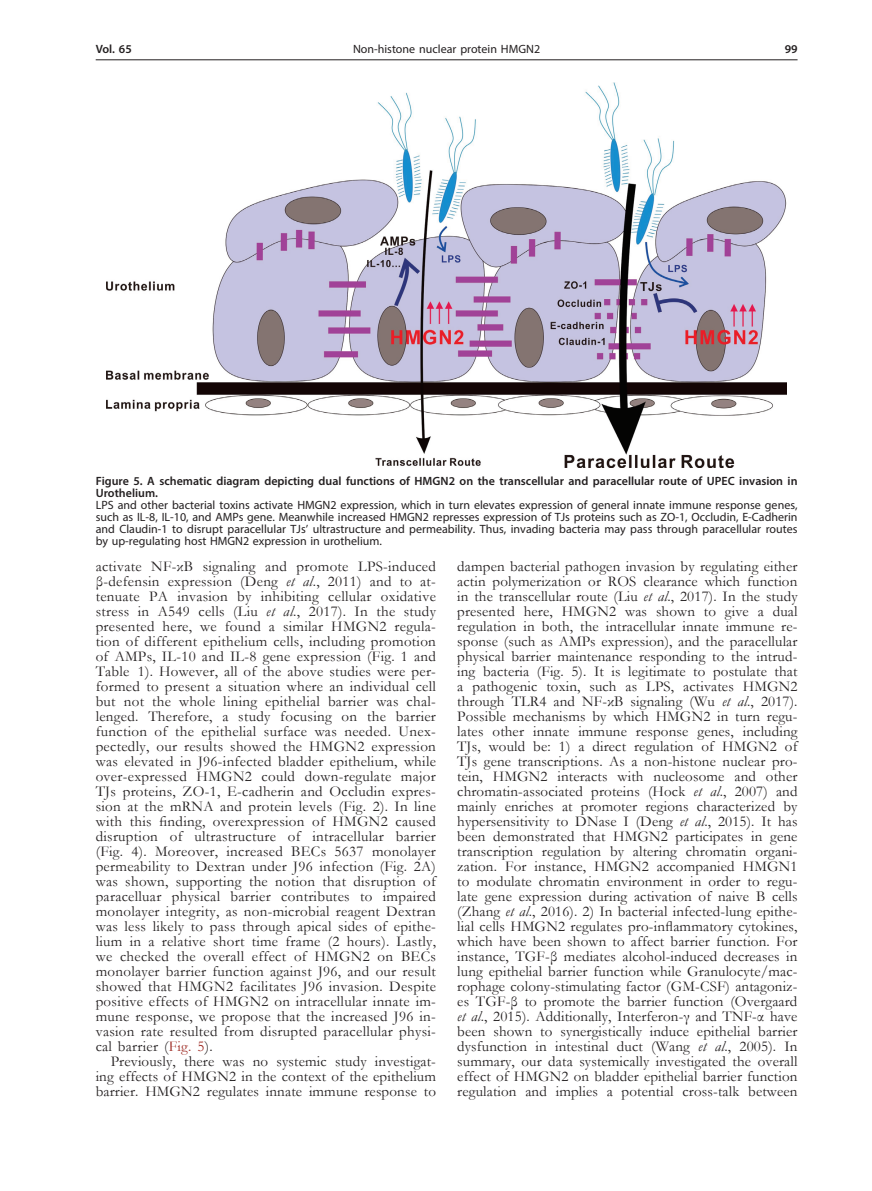
<style>
.page{position:relative;width:872px;height:1191px;background:#fff}
.page>*{position:absolute;margin:0;border:0;box-sizing:border-box;transform-origin:0 0}
.Body_tekst{font:15px/15px "Garamond";letter-spacing:.01em;color:#231f20;text-align:justify}
.Figure_1{font:12px/12px "Myriad Pro";color:#231f20;text-align:justify}
.Figure{font:600 12px/12px "Myriad Pro";color:#231f20}
.s1{font-style:italic}
.s2{color:#9f2d26}
</style>
<div class="page">
<hr style="left:96px;top:59px;width:701px;height:1px;background:#231f20">
<img style="left:106px;top:83px;width:681px;height:385px">
<p class="Figure" style="left:96px;top:43px;width:38px">Vol. 65</p>
<p class="Figure_1" style="left:353px;top:43px;width:189px">Non-histone nuclear protein HMGN2</p>
<p class="Figure" style="left:784px;top:43px;width:14px">99</p>
<p class="Figure" style="left:96px;top:475px;width:703px">Figure 5. A schematic diagram depicting dual functions of HMGN2 on the transcellular and paracellular route of UPEC invasion in<br>Urothelium.</p>
<p class="Figure_1" style="left:96px;top:499px;width:703px">LPS and other bacterial toxins activate HMGN2 expression, which in turn elevates expression of general innate immune response genes, such as IL-8, IL-10, and AMPs gene. Meanwhile increased HMGN2 represses expression of TJs proteins such as ZO-1, Occludin, E-Cadherin and Claudin-1 to disrupt paracellular TJs’ ultrastructure and permeability. Thus, invading bacteria may pass through paracellular routes by up-regulating host HMGN2 expression in urothelium.</p>
<p class="Body_tekst" style="left:96px;top:558px;width:342px">activate NF-κB signaling and promote LPS-induced β-defensin expression (Deng <span class="s1">et al</span>., 2011) and to at&shy;tenuate PA invasion by inhibiting cellular oxidative stress in A549 cells (Liu <span class="s1">et al</span>., 2017). In the study presented here, we found a similar HMGN2 regula&shy;tion of different epithelium cells, including promotion of AMPs, IL-10 and IL-8 gene expression (Fig. 1 and Table 1). However, all of the above studies were per&shy;formed to present a situation where an individual cell but not the whole lining epithelial barrier was chal&shy;lenged. Therefore, a study focusing on the barrier function of the epithelial surface was needed. Unex&shy;pectedly, our results showed the HMGN2 expression was elevated in J96-infected bladder epithelium, while over-expressed HMGN2 could down-regulate major TJs proteins, ZO-1, E-cadherin and Occludin expres&shy;sion at the mRNA and protein levels (Fig. 2). In line with this finding, overexpression of HMGN2 caused disruption of ultrastructure of intracellular barrier (Fig. 4). Moreover, increased BECs 5637 monolayer permeability to Dextran under J96 infection (Fig. 2A) was shown, supporting the notion that disruption of paracelluar physical barrier contributes to impaired monolayer integrity, as non-microbial reagent Dextran was less likely to pass through apical sides of epithe&shy;lium in a relative short time frame (2 hours). Lastly, we checked the overall effect of HMGN2 on BECs monolayer barrier function against J96, and our result showed that HMGN2 facilitates J96 invasion. Despite positive effects of HMGN2 on intracellular innate im&shy;mune response, we propose that the increased J96 in&shy;vasion rate resulted from disrupted paracellular physi&shy;cal barrier (<span class="s2">Fig. 5</span>).</p>
<p class="Body_tekst" style="left:96px;top:1053px;width:342px;text-indent:15px">Previously, there was no systemic study investigat&shy;ing effects of HMGN2 in the context of the epithelium barrier. HMGN2 regulates innate immune response to</p>
<p class="Body_tekst" style="left:457px;top:558px;width:342px">dampen bacterial pathogen invasion by regulating either actin polymerization or ROS clearance which function in the transcellular route (Liu <span class="s1">et al</span>., 2017). In the study presented here, HMGN2 was shown to give a dual regulation in both, the intracellular innate immune re&shy;sponse (such as AMPs expression), and the paracellular physical barrier maintenance responding to the intrud&shy;ing bacteria (Fig. 5). It is legitimate to postulate that a pathogenic toxin, such as LPS, activates HMGN2 through TLR4 and NF-κB signaling (Wu <span class="s1">et al</span>., 2017).<br>Possible mechanisms by which HMGN2 in turn regu&shy;lates other innate immune response genes, including TJs, would be: 1) a direct regulation of HMGN2 of TJs gene transcriptions. As a non-histone nuclear pro&shy;tein, HMGN2 interacts with nucleosome and other chromatin-associated proteins (Hock <span class="s1">et al</span>., 2007) and mainly enriches at promoter regions characterized by hypersensitivity to DNase I (Deng <span class="s1">et al</span>., 2015). It has been demonstrated that HMGN2 participates in gene transcription regulation by altering chromatin organi&shy;zation. For instance, HMGN2 accompanied HMGN1 to modulate chromatin environment in order to regu&shy;late gene expression during activation of naive B cells (Zhang <span class="s1">et al</span>., 2016). 2) In bacterial infected-lung epithe&shy;lial cells HMGN2 regulates pro-inflammatory cytokines, which have been shown to affect barrier function. For instance, TGF-β mediates alcohol-induced decreases in lung epithelial barrier function while Granulocyte/mac&shy;rophage colony-stimulating factor (GM-CSF) antagoniz&shy;es TGF-β to promote the barrier function (Overgaard <span class="s1">et al</span>., 2015). Additionally, Interferon-γ and TNF-α have been shown to synergistically induce epithelial barrier dysfunction in intestinal duct (Wang <span class="s1">et al</span>., 2005). In summary, our data systemically investigated the overall effect of HMGN2 on bladder epithelial barrier function regulation and implies a potential cross-talk between</p>
</div>
